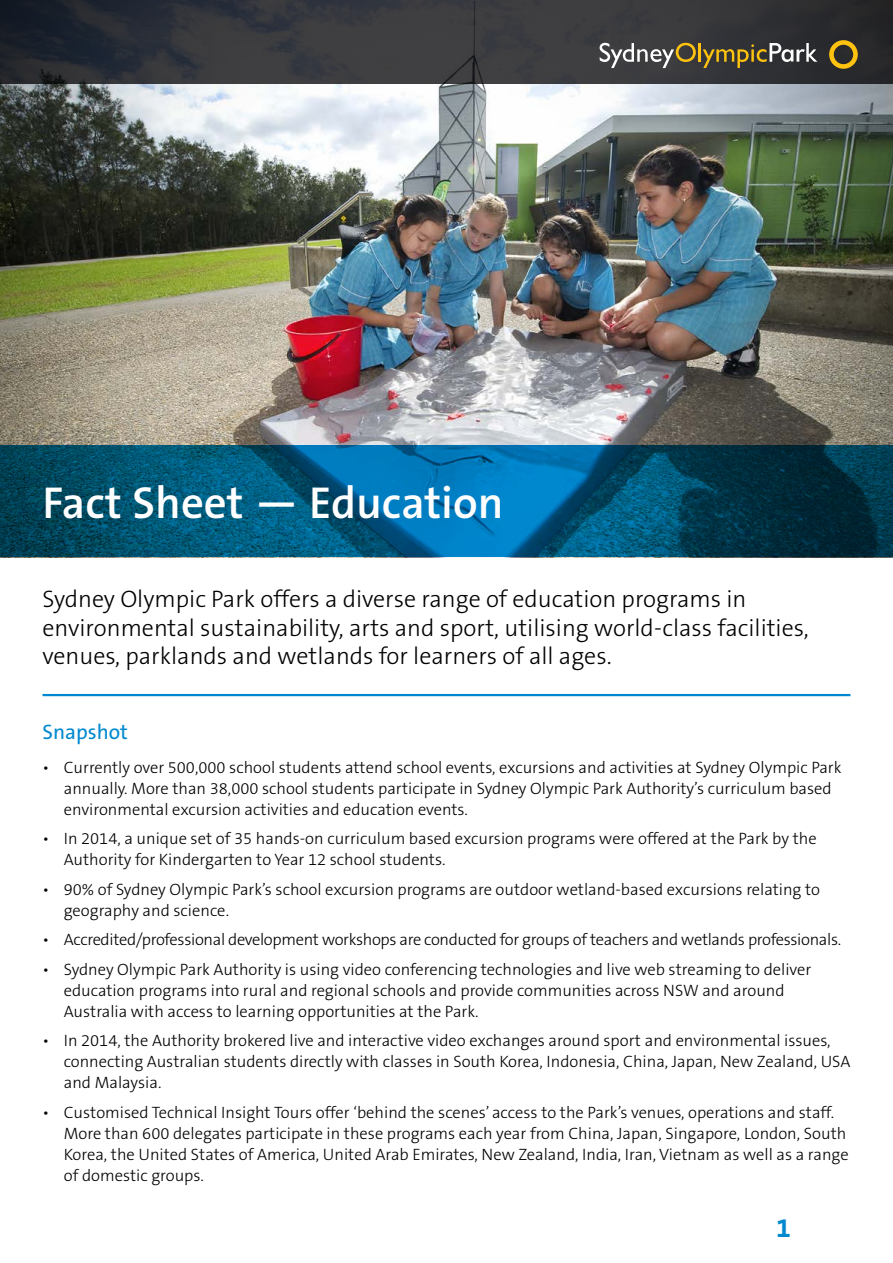
<style>
.page{position:relative;width:893px;height:1263px;background:#fff}
.page>*{position:absolute;margin:0;border:0;box-sizing:border-box;transform-origin:0 0}
.Heading{font:600 45px "The Sans B6";color:#fff}
.t1{font:700 27px "The Sans B7";color:#0089cf}
.Opening_Paragraph{font:300 24px/28.5px "The Sans B3";color:#000}
.Sub_Heading{font:21px "The Sans B5 Plain";color:#0089cf}
.t2{font:300 16.5px/21px "The Sans B3";color:#000}
.t3{font:300 16.5px "The Sans B3";letter-spacing:-.02em;color:#000}
</style>
<div class="page">
<img style="left:0;top:84px;width:893px;height:361px">
<svg style="left:0;top:0;width:893px;height:84px;background:#333439"></svg>
<svg style="left:0;top:445px;width:893px;height:112px;background:#005377"></svg>
<svg style="left:829px;top:40px;width:29px;height:29px"></svg>
<hr style="left:698px;top:43px;width:3px;height:19px;background:#ffc20e">
<svg style="left:600px;top:43px;width:96px;height:25px;background:#6e6a61"></svg>
<svg style="left:703px;top:43px;width:114px;height:25px;background:#605a46"></svg>
<hr style="left:43px;top:694px;width:807px;height:2px;background:#0089cf">
<h1 class="Heading" style="left:43px;top:479px;width:462px">Fact Sheet — Education</h1>
<p class="Opening_Paragraph" style="left:43px;top:586px;width:768px">Sydney Olympic Park offers a diverse range of education programs in environmental sustainability, arts and sport, utilising world-class facilities, venues, parklands and wetlands for learners of all ages.</p>
<h2 class="Sub_Heading" style="left:43px;top:721px;width:87px">Snapshot</h2>
<p class="t2" style="left:64px;top:757px;width:779px;text-indent:-21px">• Currently over 500,000 school students attend school events, excursions and activities at Sydney Olympic Park annually. More than 38,000 school students participate in Sydney Olympic Park Authority’s curriculum based environmental excursion activities and education events.</p>
<p class="t2" style="left:64px;top:829px;width:754px;text-indent:-21px">• In 2014, a unique set of 35 hands-on curriculum based excursion programs were offered at the Park by the<br>Authority for Kindergarten to Year 12 school students.</p>
<p class="t2" style="left:64px;top:879px;width:758px;text-indent:-21px">• 90% of Sydney Olympic Park’s school excursion programs are outdoor wetland-based excursions relating to geography and science.</p>
<p class="t3" style="left:43px;top:931px;width:800px">• Accredited/professional development workshops are conducted for groups ofteachers and wetlands professionals.</p>
<p class="t2" style="left:64px;top:959px;width:749px;text-indent:-21px">• Sydney Olympic Park Authority is using video conferencing technologies and live web streaming to deliver education programs into rural and regional schools and provide communities across NSW and around<br>Australia with access to learning opportunities at the Park.</p>
<p class="t2" style="left:64px;top:1031px;width:788px;text-indent:-21px">• In 2014, the Authority brokered live and interactive video exchanges around sport and environmental issues, connecting Australian students directly with classes in South Korea, Indonesia, China, Japan, New Zealand, USA and Malaysia.</p>
<p class="t2" style="left:64px;top:1102px;width:786px;text-indent:-21px">• Customised Technical Insight Tours offer ‘behind the scenes’ access to the Park’s venues, operations and staff.<br>More than 600 delegates participate in these programs each year from China, Japan, Singapore, London, South Korea, the United States of America, United Arab Emirates, New Zealand, India, Iran, Vietnam as well as a range of domestic groups.</p>
<h2 class="t1" style="left:776px;top:1214px;width:16px">1</h2>
</div>
